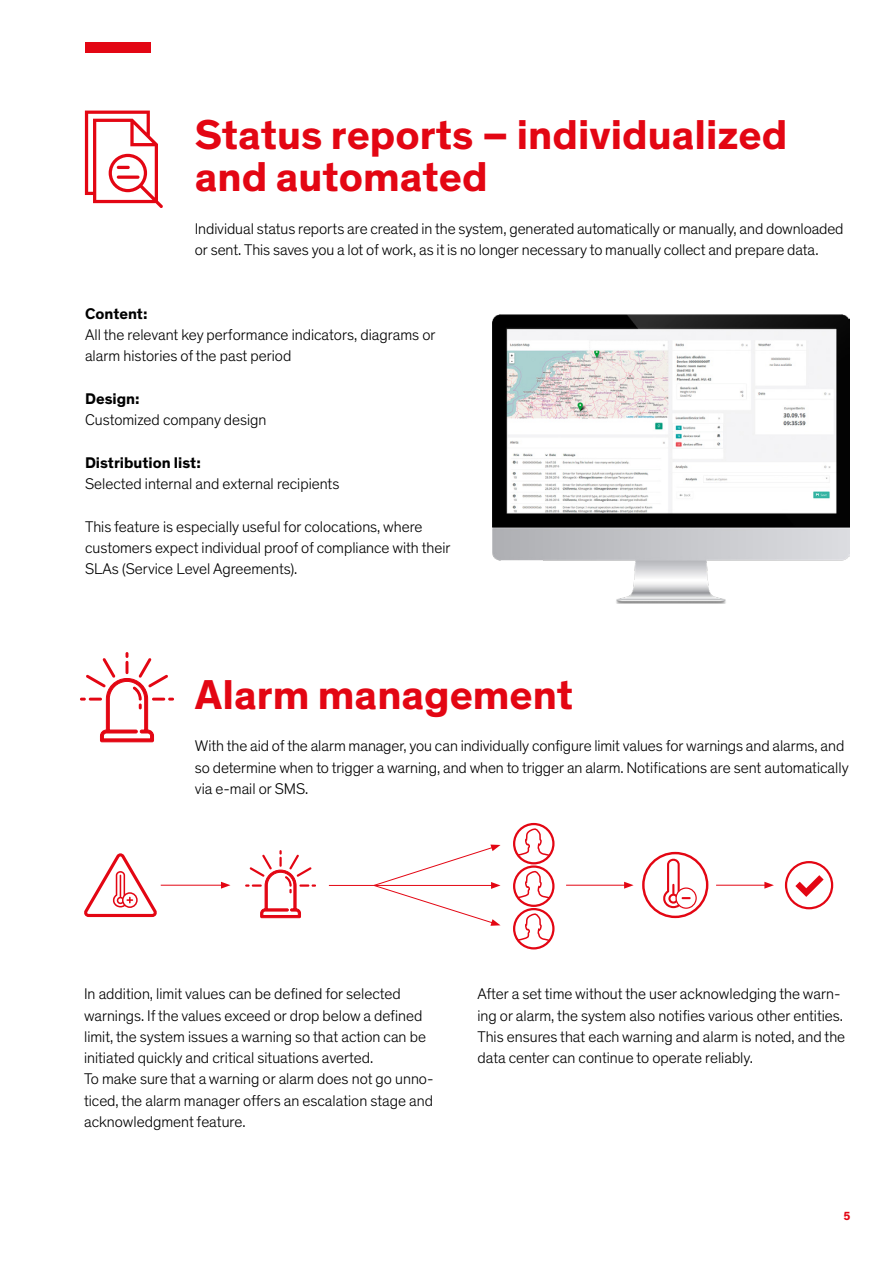
<style>
.page{position:relative;width:893px;height:1263px;background:#fff}
.page>*{position:absolute;margin:0;border:0;box-sizing:border-box;transform-origin:0 0}
.t1{font:700 42.45px/42.5px "Theinhardt";color:#e30613}
.t2{font:300 15.75px/21.3px "Theinhardt";color:#000}
.t3{font:700 15.75px "Theinhardt";color:#000}
.t4{font:700 12px "Theinhardt";color:#e30613}
</style>
<div class="page">
<div style="left:513px;top:823px;width:41px;height:41px;border:2px solid #e30613;border-radius:50%"></div>
<img style="left:493px;top:315px;width:356px;height:289px">
<svg style="left:516px;top:827px;width:36px;height:30px"></svg>
<div style="left:85px;top:43px;width:66px;height:10px;background:#e30613"></div>
<svg style="left:85px;top:111px;width:78px;height:97px"></svg>
<hr style="left:117px;top:176px;width:23px;height:3px;background:#e30613;border-radius:2px">
<hr style="left:161px;top:885px;width:62px;height:1px;background:#e30613">
<svg style="left:221px;top:882px;width:9px;height:7px"></svg>
<hr style="left:566px;top:885px;width:60px;height:1px;background:#e30613">
<svg style="left:624px;top:882px;width:10px;height:7px"></svg>
<hr style="left:716px;top:885px;width:51px;height:1px;background:#e30613">
<svg style="left:764px;top:882px;width:10px;height:7px"></svg>
<svg style="left:795px;top:875px;width:29px;height:22px"></svg>
<div style="left:785px;top:861px;width:48px;height:48px;border:2px solid #e30613;border-radius:50%"></div>
<svg style="left:245px;top:850px;width:71px;height:68px"></svg>
<svg style="left:84px;top:853px;width:73px;height:64px"></svg>
<svg style="left:676px;top:888px;width:20px;height:20px"></svg>
<div style="left:675px;top:887px;width:22px;height:22px;border:1px solid #e30613;border-radius:50%"></div>
<svg style="left:663px;top:859px;width:28px;height:49px"></svg>
<hr style="left:329px;top:885px;width:164px;height:1px;background:#e30613">
<svg style="left:373px;top:844px;width:127px;height:82px"></svg>
<div style="left:513px;top:865px;width:41px;height:42px;border:2px solid #e30613;border-radius:50%"></div>
<svg style="left:516px;top:869px;width:36px;height:31px"></svg>
<div style="left:513px;top:908px;width:41px;height:41px;border:2px solid #e30613;border-radius:50%"></div>
<svg style="left:516px;top:912px;width:36px;height:30px"></svg>
<div style="left:642px;top:852px;width:66px;height:66px;border:2px solid #e30613;border-radius:50%"></div>
<svg style="left:80px;top:652px;width:94px;height:90px"></svg>
<h1 class="t1" style="left:195px;top:114px;width:594px">Status reports – individualized and automated</h1>
<p class="t2" style="left:195px;top:218px;width:650px">Individual status reports are created in the system, generated automatically or manually, and downloaded or sent. This saves you a lot of work, as it is no longer necessary to manually collect and prepare data.</p>
<p class="t3" style="left:85px;top:304px;width:64px">Content:</p>
<p class="t2" style="left:85px;top:324px;width:352px">All the relevant key performance indicators, diagrams or alarm histories of the past period</p>
<p class="t3" style="left:85px;top:389px;width:56px">Design:</p>
<p class="t2" style="left:85px;top:410px;width:183px">Customized company design</p>
<p class="t3" style="left:85px;top:453px;width:117px">Distribution list:</p>
<p class="t2" style="left:85px;top:473px;width:256px">Selected internal and external recipients</p>
<p class="t2" style="left:85px;top:516px;width:367px">This feature is especially useful for colocations, where customers expect individual proof of compliance with their<br>SLAs (Service Level Agreements).</p>
<h1 class="t1" style="left:195px;top:674px;width:380px">Alarm management</h1>
<p class="t2" style="left:195px;top:736px;width:655px">With the aid of the alarm manager, you can individually configure limit values for warnings and alarms, and so determine when to trigger a warning, and when to trigger an alarm. Notifications are sent automatically via e-mail or SMS.</p>
<p class="t2" style="left:84px;top:984px;width:351px">In addition, limit values can be defined for selected warnings. If the values exceed or drop below a defined limit, the system issues a warning so that action can be initiated quickly and critical situations averted.<br>To make sure that a warning or alarm does not go unno&shy;ticed, the alarm manager offers an escalation stage and acknowledgment feature.</p>
<p class="t2" style="left:477px;top:984px;width:369px">After a set time without the user acknowledging the warn&shy;ing or alarm, the system also notifies various other entities.<br>This ensures that each warning and alarm is noted, and the data center can continue to operate reliably.</p>
<p class="t4" style="left:843px;top:1209px;width:9px">5</p>
</div>
